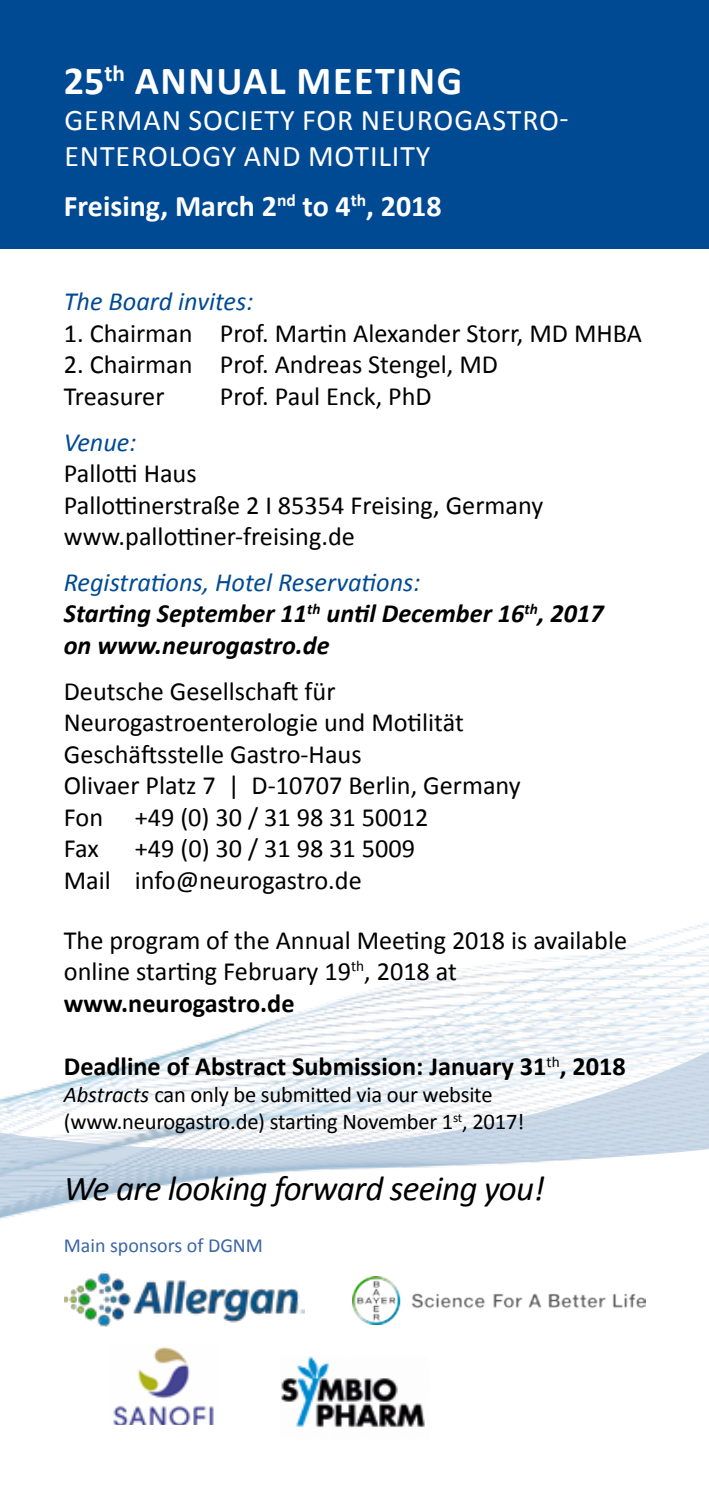
<style>
.page{position:relative;width:709px;height:1489px;background:#fff}
.page>*{position:absolute;margin:0;border:0;box-sizing:border-box;transform-origin:0 0}
.t1{font:700 40px "Calibri";letter-spacing:.04em;color:#fff}
.t2{font:italic 35px "Calibri";letter-spacing:-.02em;color:#000}
.t3{font:30px/36px "Calibri";letter-spacing:.03em;color:#fff}
.t4{font:700 30px "Calibri";color:#fff}
.t5{font:26.25px/31.5px "Calibri";color:#000}
.t6{font:italic 700 26.25px/31.5px "Calibri";color:#000}
.t7{font:700 26.25px "Calibri";color:#000}
.t8{font:italic 26.25px "Calibri";color:#004a93}
.t9{font:22.5px/27px "Calibri";letter-spacing:-.01em;color:#000}
.t10{font:20px "Calibri";color:#3a65a8}
.s1{font-weight:400;color:#004a93}
.s2{font-weight:700}
.s3{font-style:italic}
</style>
<div class="page">
<img style="left:252px;top:923px;width:457px;height:104px">
<svg style="left:0;top:1027px;width:709px;height:192px"></svg>
<div style="left:0;top:0;width:709px;height:248px;background:#004a93"></div>
<img style="left:64px;top:1271px;width:241px;height:55px">
<img style="left:353px;top:1276px;width:292px;height:47px">
<img style="left:281px;top:1356px;width:144px;height:71px">
<img style="left:113px;top:1346px;width:101px;height:78px">
<h1 class="t1" style="left:64px;top:55px;width:400px">25<sup>th</sup> ANNUAL MEETING</h1>
<p class="t3" style="left:64px;top:102px;width:505px">GERMAN SOCIETY FOR NEUROGASTRO-<br>ENTEROLOGY AND MOTILITY</p>
<p class="t4" style="left:64px;top:187px;width:379px">Freising, March 2<sup>nd</sup> to 4<sup>th</sup>, 2018</p>
<p class="t8" style="left:64px;top:284px;width:191px">The Board invites:</p>
<p class="t5" style="left:64px;top:317px;width:579px">1. Chairman Prof. Martin Alexander Storr, MD MHBA</p>
<p class="t5" style="left:64px;top:349px;width:436px">2. Chairman Prof. Andreas Stengel, MD<br>Treasurer</p>
<p class="t5" style="left:220px;top:380px;width:213px">Prof. Paul Enck, PhD</p>
<p class="t8" style="left:64px;top:424px;width:74px">Venue:</p>
<p class="t5" style="left:64px;top:458px;width:481px">Pallotti Haus<br>Pallottinerstraße 2 I 85354 Freising, Germany www.pallottiner-freising.de</p>
<p class="t6" style="left:64px;top:566px;width:541px"><span class="s1">Registrations, Hotel Reservations:<br></span>Starting September 11<sup>th</sup> until December 16<sup>th</sup>, 2017 on www.neurogastro.de</p>
<p class="t5" style="left:64px;top:675px;width:458px">Deutsche Gesellschaft für<br>Neurogastroenterologie und Motilität<br>Geschäftsstelle Gastro-Haus<br>Olivaer Platz 7 | D-10707 Berlin, Germany<br>Fon +49 (0) 30 / 31 98 31 50012<br>Fax</p>
<p class="t5" style="left:64px;top:832px;width:353px;text-indent:71px">+49 (0) 30 / 31 98 31 5009<br>Mail info@neurogastro.de</p>
<p class="t5" style="left:64px;top:924px;width:565px">The program of the Annual Meeting 2018 is available online starting February 19<sup>th</sup>, 2018 at <span class="s2">www.neurogastro.de</span></p>
<p class="t7" style="left:64px;top:1049px;width:563px">Deadline of Abstract Submission: January 31<sup>th</sup>, 2018</p>
<p class="t9" style="left:64px;top:1081px;width:462px"><span class="s3">Abstracts</span> can only be submitted via our website (www.neurogastro.de) starting November 1<sup>st</sup>, 2017!</p>
<h2 class="t2" style="left:64px;top:1164px;width:482px">We are looking forward seeing you!</h2>
<p class="t10" style="left:64px;top:1232px;width:201px">Main sponsors of DGNM</p>
</div>
